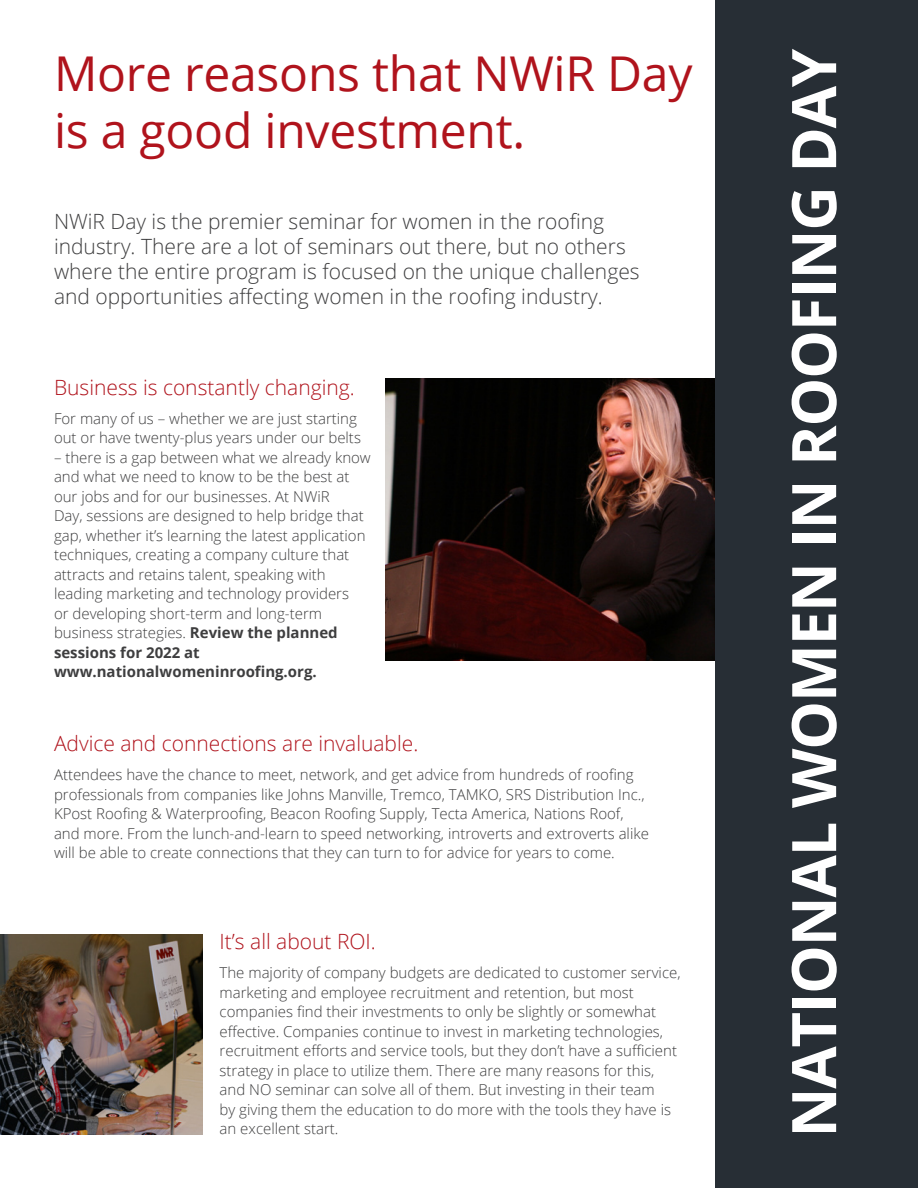
<style>
.page{position:relative;width:918px;height:1188px;background:#fff}
.page>*{position:absolute;margin:0;border:0;box-sizing:border-box;transform-origin:0 0}
.t1{font:700 61.5px "Open Sans";letter-spacing:-.02em;color:#fff}
.Headings{font:48px/57.6px "Open Sans";letter-spacing:-.005em;color:#b0131c}
.Bodycopy{font:300 21px/25.2px "Open Sans";color:#3e3e3f}
.Subheader_2{font:300 21px "Open Sans";color:#b0131c}
.Bodycopy-2{font:300 21px "Open Sans";color:#b0131c}
.Subheader_2-2{font:300 15px/19.5px "Open Sans";color:#3e3e3f}
.Bodycopy-3{font:300 15px/19.5px "Open Sans";color:#3e3e3f}
.s1{font-weight:700}
</style>
<div class="page">
<img style="left:385px;top:379px;width:331px;height:281px">
<div style="left:716px;top:0;width:202px;height:1188px;background:#272e35"></div>
<img style="left:1px;top:934px;width:201px;height:201px">
<p class="Headings" style="left:54px;top:43px;width:640px">More reasons that NWiR Day is a good investment.</p>
<p class="Bodycopy" style="left:54px;top:208px;width:587px">NWiR Day is the premier seminar for women in the roofing industry. There are a lot of seminars out there, but no others where the entire program is focused on the unique challenges and opportunities affecting women in the roofing industry.</p>
<p class="Subheader_2" style="left:54px;top:373px;width:302px">Business is constantly changing.</p>
<p class="Subheader_2-2" style="left:54px;top:408px;width:308px">For many of us – whether we are just starting out or have twenty-plus years under our belts</p>
<p class="Subheader_2-2" style="left:54px;top:447px;width:318px">– there is a gap between what we already know and what we need to know to be the best at our jobs and for our businesses. At NWiR<br>Day, sessions are designed to help bridge that gap, whether it’s learning the latest application techniques, creating a company culture that attracts and retains talent, speaking with leading marketing and technology providers<br>or developing short-term and long-term business strategies. <span class="s1">Review the planned sessions for 2022 at www.nationalwomeninroofing.org.</span></p>
<p class="Subheader_2" style="left:54px;top:729px;width:366px">Advice and connections are invaluable.</p>
<p class="Subheader_2-2" style="left:54px;top:765px;width:596px">Attendees have the chance to meet, network, and get advice from hundreds of roofing professionals from companies like Johns Manville, Tremco, TAMKO, SRS Distribution Inc., KPost Roofing &amp; Waterproofing, Beacon Roofing Supply, Tecta America, Nations Roof, and more. From the lunch-and-learn to speed networking, introverts and extroverts alike will be able to create connections that they can turn to for advice for years to come.</p>
<p class="Bodycopy-2" style="left:220px;top:927px;width:158px">It’s all about ROI.</p>
<p class="Bodycopy-3" style="left:220px;top:962px;width:462px">The majority of company budgets are dedicated to customer service, marketing and employee recruitment and retention, but most companies find their investments to only be slightly or somewhat effective. Companies continue to invest in marketing technologies, recruitment efforts and service tools, but they don’t have a sufficient strategy in place to utilize them. There are many reasons for this, and NO seminar can solve all of them. But investing in their team<br>by giving them the education to do more with the tools they have is an excellent start.</p>
<h1 class="t1" style="left:770px;top:1138px;width:1090px;rotate:-90deg">NATIONAL WOMEN IN ROOFING DAY</h1>
</div>
